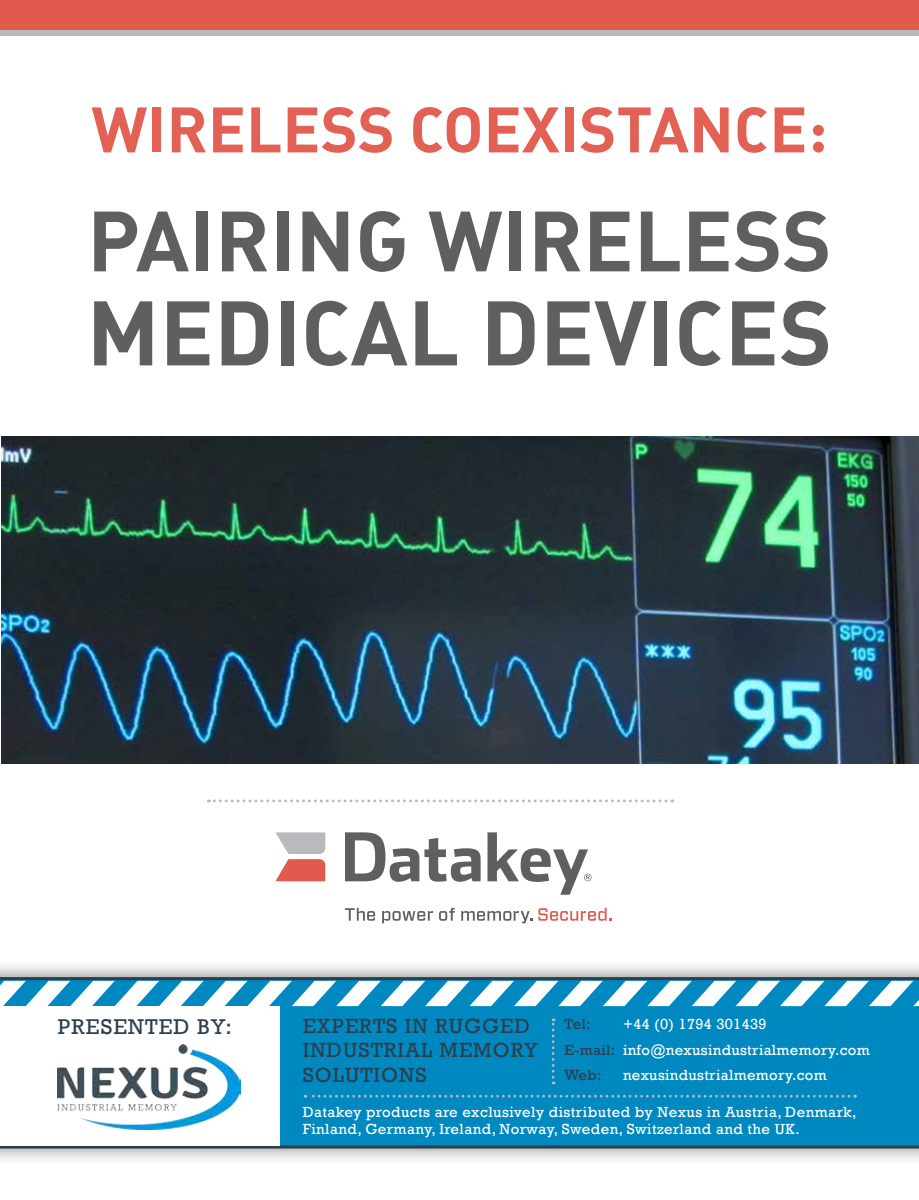
<style>
.page{position:relative;width:919px;height:1200px;background:#fff}
.page>*{position:absolute;margin:0;border:0;box-sizing:border-box;transform-origin:0 0}
.t1{font:90px "DIN Bold Alternate";color:#5f5f60}
.t2{font:83.85px "DIN Bold Alternate";color:#5f5f60}
.t3{font:63.15px "DIN Bold Alternate";color:#e36154}
.t4{font:21.9px "Rockwell";letter-spacing:.05em;color:#2d3e4d}
.t5{font:21.15px/24.3px "Rockwell";letter-spacing:.05em;color:#2d3e4d}
.t6{font:15px/25.7px "Rockwell";letter-spacing:.03em;color:#fff}
.t7{font:15px "Rockwell";color:#2d3e4d}
.s1{color:#2d3e4d}
</style>
<div class="page">
<div style="left:0;top:6px;width:918px;height:30px;background:#b8babd"></div>
<svg style="left:345px;top:907px;width:30px;height:13px"></svg>
<svg style="left:382px;top:911px;width:51px;height:12px"></svg>
<svg style="left:439px;top:907px;width:16px;height:13px"></svg>
<svg style="left:461px;top:911px;width:71px;height:12px"></svg>
<svg style="left:538px;top:907px;width:73px;height:13px"></svg>
<svg style="left:345px;top:832px;width:135px;height:49px"></svg>
<svg style="left:487px;top:832px;width:104px;height:62px"></svg>
<svg style="left:275px;top:832px;width:50px;height:49px"></svg>
<svg style="left:208px;top:799px;width:464px;height:3px"></svg>
<div style="left:0;top:0;width:918px;height:30px;background:#e2594d"></div>
<div style="left:0;top:958px;width:918px;height:208px;background:#000;opacity:.5"></div>
<svg style="left:0;top:976px;width:918px;height:172px"></svg>
<div style="left:0;top:1005px;width:280px;height:140px;background:#fff"></div>
<img style="left:58px;top:1044px;width:182px;height:84px">
<svg style="left:0;top:980px;width:918px;height:25px"></svg>
<svg style="left:305px;top:1094px;width:543px;height:22px"></svg>
<div style="left:505px;top:1018px;width:112px;height:67px;background:#0089c0"></div>
<img style="left:1px;top:437px;width:917px;height:325px">
<h3 class="t3" style="left:91px;top:88px;width:737px">WIRELESS COEXISTANCE:</h3>
<h2 class="t2" style="left:87px;top:186px;width:745px">PAIRING WIRELESS</h2>
<h1 class="t1" style="left:87px;top:274px;width:747px">MEDICAL DEVICES</h1>
<h3 class="t4" style="left:58px;top:1013px;width:175px">PRESENTED BY:</h3>
<p class="t6" style="left:564px;top:1010px;width:307px;text-indent:58px">+44 (0) 1794 301439<br><span class="s1">E-mail:</span> info@nexusindustrialmemory.com<br><span class="s1">Web:</span></p>
<h3 class="t5" style="left:302px;top:1013px;width:237px">EXPERTS IN RUGGED<br>INDUSTRIAL MEMORY<br>SOLUTIONS</h3>
<p class="t7" style="left:564px;top:1014px;width:28px">Tel:</p>
<p class="t6" style="left:623px;top:1062px;width:205px">nexusindustrialmemory.com</p>
<p class="t6" style="left:302px;top:1103px;width:555px;line-height:17.2px">Datakey products are exclusively distributed by Nexus in Austria, Denmark,<br>Finland, Germany, Ireland, Norway, Sweden, Switzerland and the UK.</p>
</div>
